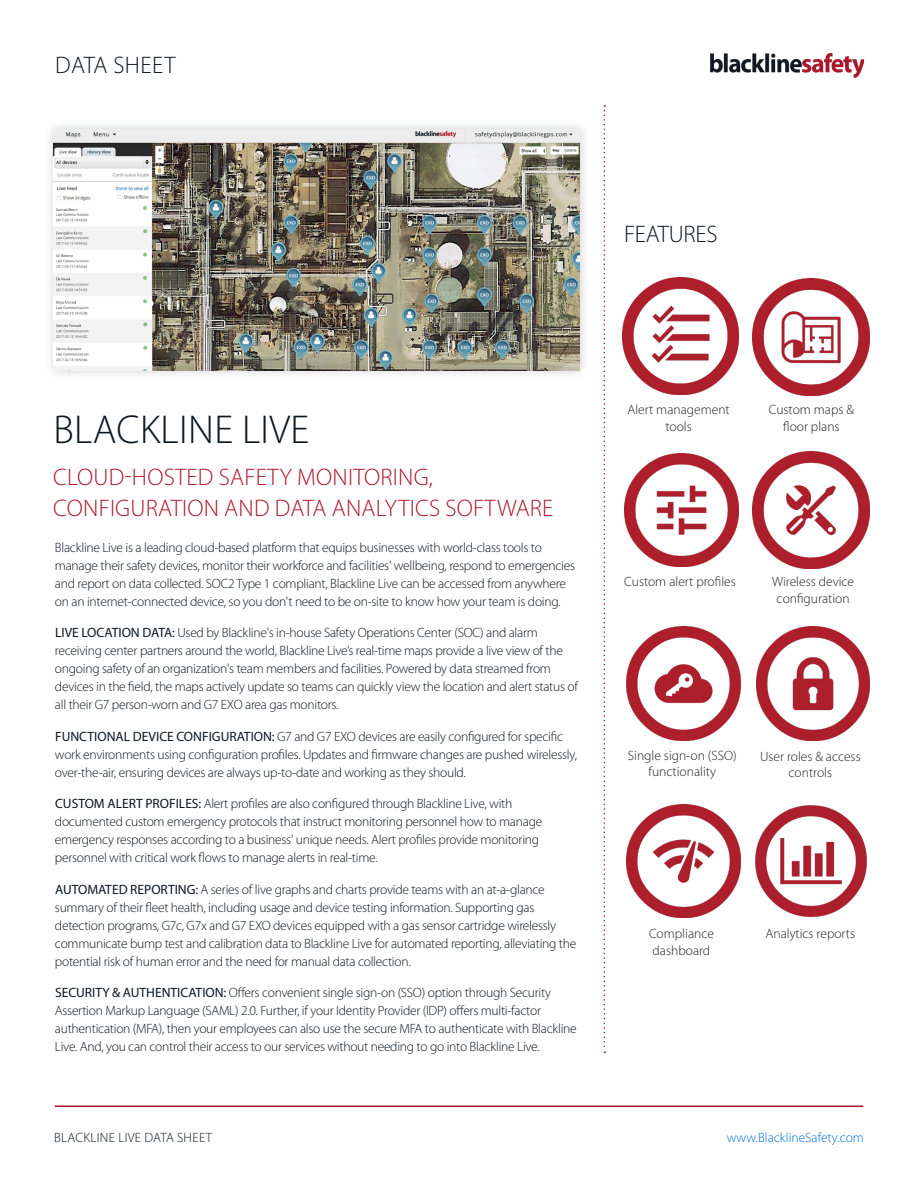
<style>
.page{position:relative;width:918px;height:1188px;background:#fff}
.page>*{position:absolute;margin:0;border:0;box-sizing:border-box;transform-origin:0 0}
.TITLE_-_LIGHT_16_19{font:300 40.5px "Myriad Pro";letter-spacing:.01em;color:#0d1720}
.HEADING_-_LIGHT_18_2{font:300 24px/31.5px "Myriad Pro";letter-spacing:.01em;color:#ae172b}
.TITLE_-_LIGHT_16_19-2{font:300 24px "Myriad Pro";letter-spacing:.02em;color:#0d1720}
.SUBHEAD_-_SEMIBOLD_1{font:300 24px "Myriad Pro";letter-spacing:-.01em;color:#0d1720}
.BODY_COPY_-_LIGHT_9{font:300 13.5px/18px "Myriad Pro";letter-spacing:-.02em;color:#0d1720}
.body{font:300 13.5px/16.5px "Myriad Pro";color:#231f20;text-align:center}
.t1{font:300 13.5px "Myriad Pro";color:#0073ce}
.BODY_COPY_-_LIGHT_9-2{font:300 13.5px "Myriad Pro";letter-spacing:.02em;color:#0d1720}
.s1{font-weight:400}
</style>
<div class="page">
<hr style="left:55px;top:1106px;width:808px;height:1px;background:#ae172b">
<img style="left:711px;top:54px;width:153px;height:23px">
<div style="left:44px;top:119px;width:546px;height:261px;background:#3d4543;opacity:.25"></div>
<img style="left:54px;top:129px;width:526px;height:241px">
<svg style="left:604px;top:105px;width:1px;height:948px"></svg>
<img style="left:622px;top:278px;width:117px;height:117px">
<img style="left:752px;top:279px;width:117px;height:117px">
<img style="left:624px;top:453px;width:114px;height:114px">
<img style="left:752px;top:451px;width:117px;height:117px">
<img style="left:627px;top:627px;width:113px;height:113px">
<img style="left:756px;top:627px;width:114px;height:114px">
<img style="left:627px;top:804px;width:113px;height:114px">
<img style="left:755px;top:805px;width:112px;height:112px">
<p class="TITLE_-_LIGHT_16_19-2" style="left:55px;top:50px;width:122px">DATA SHEET</p>
<p class="SUBHEAD_-_SEMIBOLD_1" style="left:624px;top:220px;width:95px">FEATURES</p>
<p class="TITLE_-_LIGHT_16_19" style="left:53px;top:405px;width:258px">BLACKLINE LIVE</p>
<p class="HEADING_-_LIGHT_18_2" style="left:53px;top:461px;width:502px">CLOUD-HOSTED SAFETY MONITORING,<br>CONFIGURATION AND DATA ANALYTICS SOFTWARE</p>
<p class="BODY_COPY_-_LIGHT_9" style="left:55px;top:538px;width:522px">Blackline Live is a leading cloud-based platform that equips businesses with world-class tools to manage their safety devices, monitor their workforce and facilities' wellbeing, respond to emergencies and report on data collected. SOC2 Type 1 compliant, Blackline Live can be accessed from anywhere on an internet-connected device, so you don't need to be on-site to know how your team is doing.</p>
<p class="BODY_COPY_-_LIGHT_9" style="left:55px;top:624px;width:525px"><span class="s1">LIVE LOCATION DATA:</span> Used by Blackline's in-house Safety Operations Center (SOC) and alarm receiving center partners around the world, Blackline Live’s real-time maps provide a live view of the ongoing safety of an organization's team members and facilities. Powered by data streamed from devices in the field, the maps actively update so teams can quickly view the location and alert status of all their G7 person-worn and G7 EXO area gas monitors.</p>
<p class="BODY_COPY_-_LIGHT_9" style="left:55px;top:727px;width:524px"><span class="s1">FUNCTIONAL DEVICE CONFIGURATION:</span> G7 and G7 EXO devices are easily configured for specific work environments using configuration profiles. Updates and firmware changes are pushed wirelessly, over-the-air, ensuring devices are always up-to-date and working as they should.</p>
<p class="BODY_COPY_-_LIGHT_9" style="left:55px;top:795px;width:489px"><span class="s1">CUSTOM ALERT PROFILES:</span> Alert profiles are also configured through Blackline Live, with documented custom emergency protocols that instruct monitoring personnel how to manage emergency responses according to a business' unique needs. Alert profiles provide monitoring personnel with critical work flows to manage alerts in real-time.</p>
<p class="BODY_COPY_-_LIGHT_9" style="left:55px;top:880px;width:523px"><span class="s1">AUTOMATED REPORTING:</span> A series of live graphs and charts provide teams with an at-a-glance summary of their fleet health, including usage and device testing information. Supporting gas detection programs, G7c, G7x and G7 EXO devices equipped with a gas sensor cartridge wirelessly communicate bump test and calibration data to Blackline Live for automated reporting, alleviating the potential risk of human error and the need for manual data collection.</p>
<p class="BODY_COPY_-_LIGHT_9" style="left:55px;top:984px;width:523px"><span class="s1">SECURITY &amp; AUTHENTICATION:</span> Offers convenient single sign-on (SSO) option through Security Assertion Markup Language (SAML) 2.0. Further, if your Identity Provider (IDP) offers multi-factor authentication (MFA), then your employees can also use the secure MFA to authenticate with Blackline Live. And, you can control their access to our services without needing to go into Blackline Live.</p>
<p class="body" style="left:628px;top:402px;width:104px">Alert management tools</p>
<p class="body" style="left:769px;top:402px;width:87px">Custom maps &amp; floor plans</p>
<p class="body" style="left:624px;top:573px;width:113px">Custom alert profiles</p>
<p class="body" style="left:772px;top:573px;width:84px">Wireless device configuration</p>
<p class="body" style="left:628px;top:747px;width:110px">Single sign-on (SSO) functionality</p>
<p class="body" style="left:760px;top:748px;width:102px">User roles &amp; access controls</p>
<p class="body" style="left:649px;top:925px;width:66px;text-align:left">Compliance dashboard</p>
<p class="body" style="left:766px;top:925px;width:91px">Analytics reports</p>
<p class="BODY_COPY_-_LIGHT_9-2" style="left:54px;top:1129px;width:160px">BLACKLINE LIVE DATA SHEET</p>
<p class="t1" style="left:727px;top:1129px;width:139px">www.BlacklineSafety.com</p>
</div>
